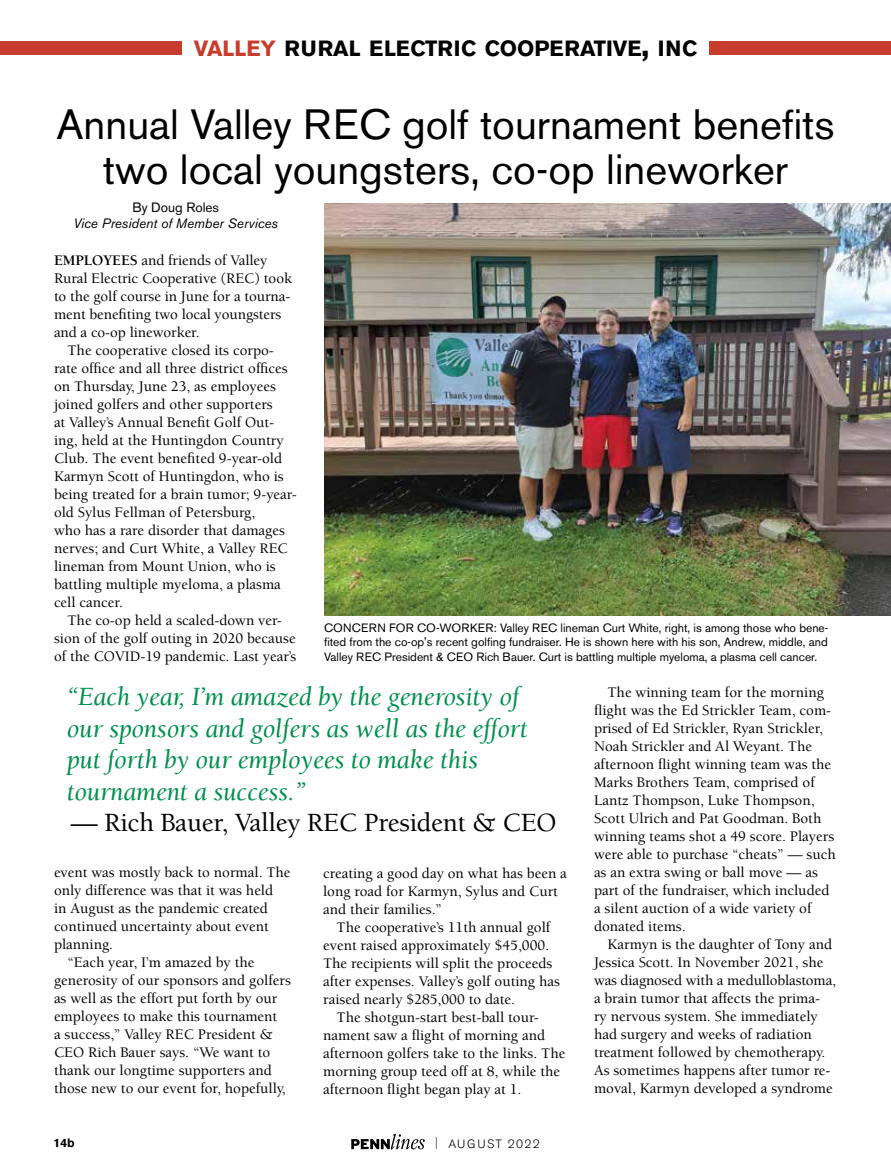
<style>
.page{position:relative;width:891px;height:1175px;background:#fff}
.page>*{position:absolute;margin:0;border:0;box-sizing:border-box;transform-origin:0 0}
.t1{font:42px/45px "Akzidenz Grotesk BE";color:#000;text-align:center}
.t2{font:italic 27px/31.5px "Berkeley Std";letter-spacing:-.01em;color:#00904d}
.t3{font:500 27px "Berkeley Std";letter-spacing:-.01em;color:#000}
.t4{font:700 21.9px "Akzidenz Grotesk BE";color:#000}
.t5{font:500 15px/18px "Berkeley Std";color:#000}
.t6{font:italic 13.5px "Akzidenz Grotesk BE";color:#000}
.t7{font:13.5px "Akzidenz Grotesk BE";color:#000}
.t8{font:12px/14.4px "Akzidenz Grotesk BE";color:#000;text-align:justify}
.t9{font:300 12px "Akzidenz Grotesk BE";letter-spacing:.11em;color:#000}
.t10{font:700 12px "Akzidenz Grotesk BE";color:#000}
.s1{color:#c73d2d}
.s2{font-size:31.2px}
.s3{font-weight:700}
.s4{font-stretch:condensed}
</style>
<div class="page">
<svg style="left:351px;top:1133px;width:74px;height:16px"></svg>
<div style="left:710px;top:41px;width:181px;height:13px;background:#c73d2d"></div>
<div style="left:0;top:41px;width:181px;height:13px;background:#c73d2d"></div>
<img style="left:324px;top:203px;width:567px;height:412px">
<h3 class="t4" style="left:194px;top:36px;width:505px"><span class="s1">VALLEY</span> RURAL ELECTRIC COOPERATIVE<span class="s2">,</span> INC</h3>
<h1 class="t1" style="left:56px;top:102px;width:780px">Annual Valley REC golf tournament benefits two local youngsters, co-op lineworker</h1>
<p class="t7" style="left:132px;top:199px;width:88px">By Doug Roles</p>
<p class="t6" style="left:74px;top:215px;width:206px">Vice President of Member Services</p>
<p class="t5" style="left:54px;top:251px;width:240px"><span class="s3">EMPLOYEES</span> and friends of Valley Rural Electric Cooperative (REC) took to the golf course in June for a tourna&shy;ment benefiting two local youngsters and a co-op lineworker.</p>
<p class="t5" style="left:54px;top:341px;width:244px;text-indent:14px">The cooperative closed its corpo&shy;rate office and all three district offices on Thursday, June 23, as employees joined golfers and other supporters<br>at Valley’s Annual Benefit Golf Out&shy;ing, held at the Huntingdon Country Club. The event benefited 9-year-old Karmyn Scott of Huntingdon, who is being treated for a brain tumor; 9-year&shy;old Sylus Fellman of Petersburg,<br>who has a rare disorder that damages nerves; and Curt White, a Valley REC lineman from Mount Union, who is battling multiple myeloma, a plasma cell cancer.</p>
<p class="t5" style="left:54px;top:611px;width:244px;text-align:center">The co-op held a scaled-down ver&shy;sion of the golf outing in 2020 because of the COVID-19 pandemic. Last year’s</p>
<p class="t8" style="left:324px;top:620px;width:506px">CONCERN FOR CO-WORKER: Valley REC lineman Curt White, right, is among those who bene&shy;fited from the co-op's recent golfing fundraiser. He is shown here with his son, Andrew, middle, and Valley REC President &amp; CEO Rich Bauer. Curt is battling multiple myeloma, a plasma cell cancer.</p>
<h2 class="t2" style="left:67px;top:681px;width:462px">“Each year, I’m amazed by the generosity of our sponsors and golfers as well as the effort put forth by our employees to make this tournament a success.”</h2>
<h2 class="t3" style="left:71px;top:808px;width:487px">— Rich Bauer, Valley REC President &amp; CEO</h2>
<p class="t5" style="left:594px;top:683px;width:243px;text-indent:14px">The winning team for the morning flight was the Ed Strickler Team, com&shy;prised of Ed Strickler, Ryan Strickler, Noah Strickler and Al Weyant. The afternoon flight winning team was the Marks Brothers Team, comprised of Lantz Thompson, Luke Thompson, Scott Ulrich and Pat Goodman. Both winning teams shot a 49 score. Players were able to purchase “cheats” — such as an extra swing or ball move — as part of the fundraiser, which included a silent auction of a wide variety of donated items.</p>
<p class="t5" style="left:594px;top:935px;width:244px;text-indent:14px">Karmyn is the daughter of Tony and Jessica Scott. In November 2021, she was diagnosed with a medulloblastoma, a brain tumor that affects the prima&shy;ry nervous system. She immediately had surgery and weeks of radiation treatment followed by chemotherapy.<br>As sometimes happens after tumor re&shy;moval, Karmyn developed a syndrome</p>
<p class="t5" style="left:54px;top:863px;width:238px">event was mostly back to normal. The</p>
<p class="t5" style="left:54px;top:881px;width:221px">only difference was that it was held</p>
<p class="t5" style="left:54px;top:899px;width:215px">in August as the pandemic created</p>
<p class="t5" style="left:54px;top:917px;width:216px">continued uncertainty about event</p>
<p class="t5" style="left:54px;top:935px;width:61px">planning.</p>
<p class="t5" style="left:68px;top:953px;width:188px">“Each year, I’m amazed by the</p>
<p class="t5" style="left:54px;top:971px;width:238px">generosity of our sponsors and golfers</p>
<p class="t5" style="left:54px;top:989px;width:225px">as well as the effort put forth by our</p>
<p class="t5" style="left:54px;top:1007px;width:225px">employees to make this tournament</p>
<p class="t5" style="left:54px;top:1025px;width:220px">a success,” Valley REC President &amp;</p>
<p class="t5" style="left:54px;top:1043px;width:218px">CEO Rich Bauer says. “We want to</p>
<p class="t5" style="left:54px;top:1061px;width:219px">thank our longtime supporters and</p>
<p class="t5" style="left:54px;top:1079px;width:233px">those new to our event for, hopefully,</p>
<p class="t5" style="left:323px;top:864px;width:245px">creating a good day on what has been a long road for Karmyn, Sylus and Curt and their families.”</p>
<p class="t5" style="left:323px;top:918px;width:238px;text-indent:14px">The cooperative’s 11th annual golf event raised approximately $45,000.<br>The recipients will split the proceeds after expenses. Valley’s golf outing has raised nearly $285,000 to date.</p>
<p class="t5" style="left:323px;top:1008px;width:244px;text-indent:14px">The shotgun-start best-ball tour&shy;nament saw a flight of morning and afternoon golfers take to the links. The morning group teed off at 8, while the afternoon flight began play at 1.</p>
<p class="t10" style="left:54px;top:1135px;width:22px">14b</p>
<p class="t9" style="left:435px;top:1137px;width:106px"><span class="s4">|</span> AUGUST 2022</p>
</div>
